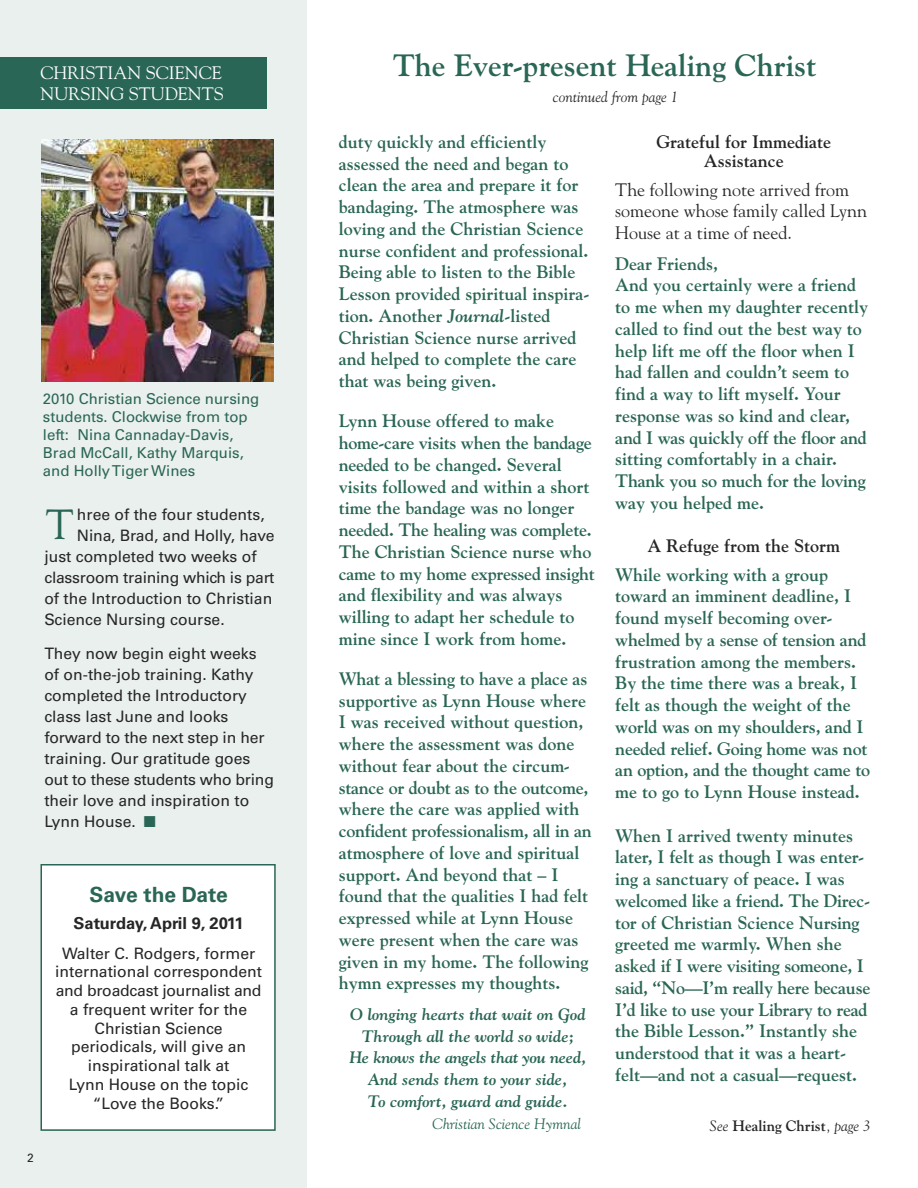
<style>
.page{position:relative;width:918px;height:1188px;background:#fff}
.page>*{position:absolute;margin:0;border:0;box-sizing:border-box;transform-origin:0 0}
.t1{font:42px "Goudy";color:#2a6655}
.t2{font:700 30.75px "Goudy";color:#2a6655}
.t3{font:700 21px "Univers";color:#2a6655}
.t4{font:700 18px/21.8px "Goudy";color:#2a6655}
.t5{font:18px/21.8px "Goudy";color:#272627}
.t6{font:700 18px/19.5px "Goudy";color:#272627;text-align:center}
.t7{font:18px/21.6px "Goudy";color:#fff}
.t8{font:italic 700 16.5px/21.8px "Goudy";color:#2a6655;text-align:center}
.t9{font:700 16.5px "Univers";color:#272627}
.t10{font:15.75px/21px "Univers";color:#272627}
.t11{font:15px/18px "Univers";color:#2a6655}
.t12{font:700 15px "Goudy";color:#272627}
.t13{font:italic 15px "Goudy";color:#2a6655}
.t14{font:italic 15px "Goudy";color:#272627}
.t15{font:12px "Univers";color:#272627}
.s1{color:#2a6655}
.s2{font-style:italic}
.s3{font-weight:400;font-style:italic}
</style>
<div class="page">
<div style="left:0;top:0;width:307px;height:1188px;background:#eaf0ee"></div>
<img style="left:42px;top:140px;width:232px;height:241px">
<div style="left:0;top:57px;width:267px;height:52px;background:#2a6655"></div>
<div style="left:42px;top:866px;width:232px;height:263px;background:#fff"></div>
<div style="left:40px;top:864px;width:236px;height:267px;border:2px solid #2a6655"></div>
<p class="t7" style="left:40px;top:61px;width:185px">CHRISTIAN SCIENCE<br>NURSING STUDENTS</p>
<p class="t11" style="left:43px;top:391px;width:218px">2010 Christian Science nursing students. Clockwise from top left: Nina Cannaday-Davis,<br>Brad McCall, Kathy Marquis, and HollyTiger Wines</p>
<p class="t10" style="left:77px;top:505px;width:189px">hree of the four students,</p>
<p class="t10" style="left:77px;top:526px;width:199px">Nina, Brad, and Holly, have</p>
<p class="t10" style="left:44px;top:547px;width:214px">just completed two weeks of</p>
<p class="t10" style="left:44px;top:568px;width:232px">classroom training which is part</p>
<p class="t10" style="left:44px;top:589px;width:229px">of the Introduction to Christian</p>
<p class="t10" style="left:44px;top:610px;width:182px">Science Nursing course.</p>
<p class="t10" style="left:44px;top:644px;width:231px">They now begin eight weeks of on-the-job training. Kathy completed the Introductory class last June and looks forward to the next step in her training. Our gratitude goes out to these students who bring their love and inspiration to<br>Lynn House. <span class="s1">■</span></p>
<h1 class="t1" style="left:46px;top:499px;width:30px">T</h1>
<p class="t15" style="left:27px;top:1154px;width:8px">2</p>
<p class="t3" style="left:90px;top:887px;width:140px">Save the Date</p>
<p class="t9" style="left:74px;top:917px;width:172px">Saturday, April 9, 2011</p>
<p class="t10" style="left:55px;top:945px;width:208px;line-height:18.8px;text-align:center">Walter C. Rodgers, former international correspondent and broadcast journalist and a frequent writer for the<br>Christian Science periodicals, will give an inspirational talk at<br>Lynn House on the topic “Love the Books.”</p>
<h2 class="t2" style="left:393px;top:48px;width:425px">The Ever-present Healing Christ</h2>
<p class="t14" style="left:553px;top:88px;width:127px">continued from page 1</p>
<p class="t4" style="left:339px;top:131px;width:252px">duty quickly and efficiently assessed the need and began to clean the area and prepare it for bandaging. The atmosphere was loving and the Christian Science nurse confident and professional.<br>Being able to listen to the Bible<br>Lesson provided spiritual inspira&shy;tion. Another <span class="s2">Journal</span>-listed<br>Christian Science nurse arrived and helped to complete the care that was being given.</p>
<p class="t4" style="left:339px;top:410px;width:258px">Lynn House offered to make home-care visits when the bandage needed to be changed. Several visits followed and within a short time the bandage was no longer needed. The healing was complete.<br>The Christian Science nurse who came to my home expressed insight and flexibility and was always willing to adapt her schedule to mine since I work from home.</p>
<p class="t4" style="left:339px;top:668px;width:255px">What a blessing to have a place as supportive as Lynn House where<br>I was received without question, where the assessment was done without fear about the circum&shy;stance or doubt as to the outcome, where the care was applied with confident professionalism, all in an atmosphere of love and spiritual support. And beyond that – I found that the qualities I had felt expressed while at Lynn House were present when the care was given in my home. The following hymn expresses my thoughts.</p>
<p class="t8" style="left:349px;top:1003px;width:239px">O longing hearts that wait on God<br>Through all the world so wide;<br>He knows the angels that you need,<br>And sends them to your side,<br>To comfort, guard and guide.</p>
<p class="t13" style="left:432px;top:1115px;width:150px">Christian Science Hymnal</p>
<p class="t6" style="left:656px;top:132px;width:176px">Grateful for Immediate<br>Assistance</p>
<p class="t5" style="left:615px;top:179px;width:253px">The following note arrived from someone whose family called Lynn<br>House at a time of need.</p>
<p class="t4" style="left:615px;top:253px;width:254px">Dear Friends,<br>And you certainly were a friend to me when my daughter recently called to find out the best way to help lift me off the floor when I had fallen and couldn’t seem to find a way to lift myself. Your response was so kind and clear, and I was quickly off the floor and sitting comfortably in a chair.<br>Thank you so much for the loving way you helped me.</p>
<p class="t6" style="left:647px;top:536px;width:194px">A Refuge from the Storm</p>
<p class="t4" style="left:615px;top:563px;width:256px">While working with a group toward an imminent deadline, I found myself becoming over&shy;whelmed by a sense of tension and frustration among the members.<br>By the time there was a break, I felt as though the weight of the world was on my shoulders, and I needed relief. Going home was not an option, and the thought came to me to go to Lynn House instead.</p>
<p class="t4" style="left:615px;top:824px;width:257px">When I arrived twenty minutes later, I felt as though I was enter&shy;ing a sanctuary of peace. I was welcomed like a friend. The Direc&shy;tor of Christian Science Nursing greeted me warmly. When she asked if I were visiting someone, I said, “No—I’m really here because<br>I’d like to use your Library to read the Bible Lesson.” Instantly she understood that it was a heart&shy;felt—and not a casual—request.</p>
<p class="t12" style="left:710px;top:1117px;width:163px"><span class="s3">See</span> Healing Christ<span class="s3">, page 3</span></p>
</div>
